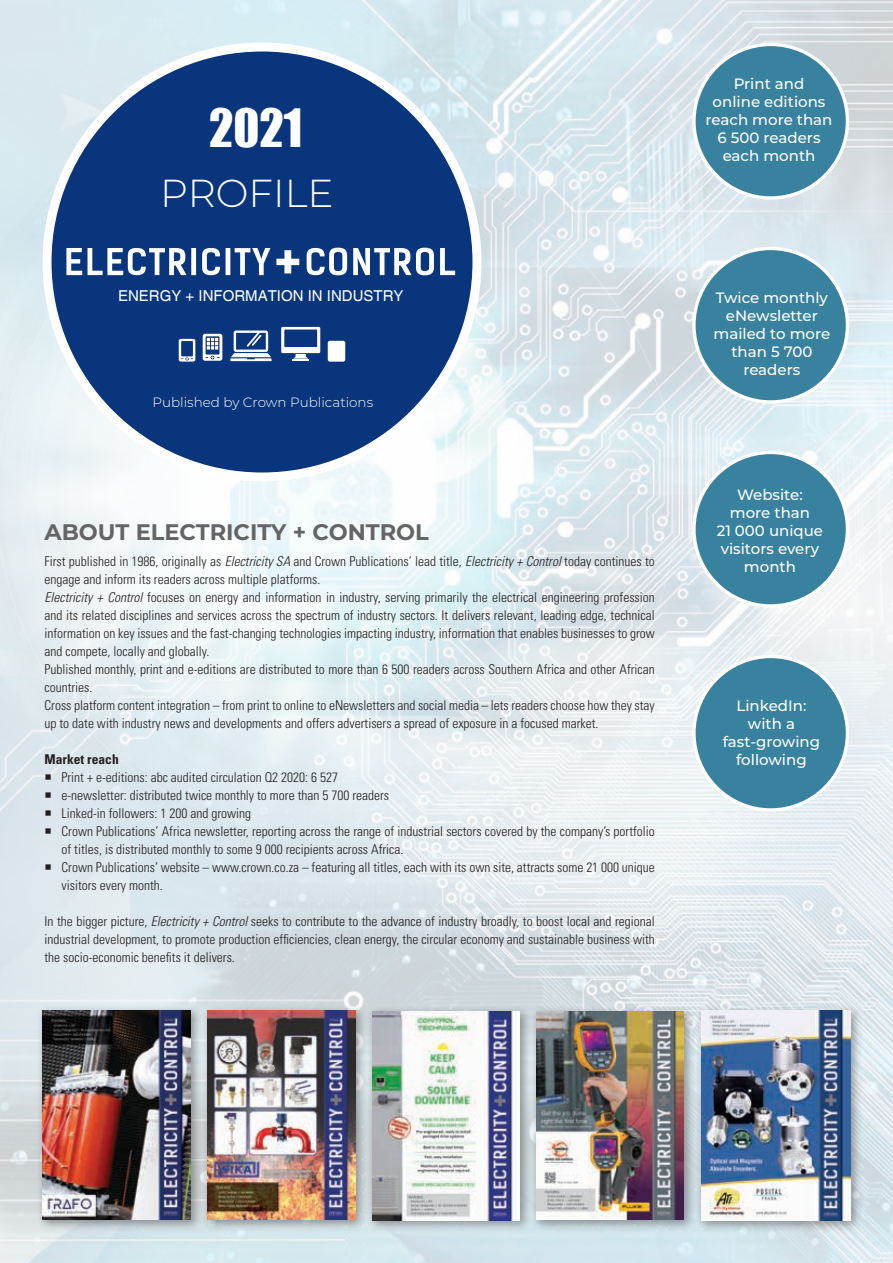
<style>
.page{position:relative;width:893px;height:1263px;background:#fff}
.page>*{position:absolute;margin:0;border:0;box-sizing:border-box;transform-origin:0 0}
.t1{font:48.6px "Impact";color:#fff}
.t2{font:300 39px "Montserrat";color:#fff}
.t3{font:700 22.5px "Montserrat";color:#636466}
.t4{font:500 15px/18px "Montserrat";color:#fff;text-align:center}
.t5{font:15px "Helvetica";color:#fff}
.t6{font:300 condensed 13.5px/18px "Univers";color:#231f20}
.t7{font:300 13.5px "Montserrat";color:#fff}
.t8{font:700 condensed 13.5px "Univers";color:#231f20}
.s1{font-style:italic}
</style>
<div class="page">
<img style="left:0;top:0;width:893px;height:1263px">
<div style="left:48px;top:48px;width:428px;height:428px;background:#09357d;border-radius:50%"></div>
<svg style="left:281px;top:327px;width:39px;height:34px"></svg>
<svg style="left:203px;top:334px;width:19px;height:27px"></svg>
<svg style="left:179px;top:339px;width:16px;height:23px"></svg>
<svg style="left:230px;top:330px;width:42px;height:31px"></svg>
<div style="left:328px;top:341px;width:17px;height:21px;background:#fff;border-radius:2px"></div>
<svg style="left:66px;top:248px;width:389px;height:27px"></svg>
<div style="left:694px;top:44px;width:153px;height:154px;background:#38829f;border-radius:50%"></div>
<div style="left:692px;top:43px;width:157px;height:157px;border:3px solid #fff;border-radius:50%"></div>
<div style="left:694px;top:452px;width:153px;height:154px;background:#38829f;border-radius:50%"></div>
<div style="left:692px;top:451px;width:157px;height:157px;border:3px solid #fff;border-radius:50%"></div>
<div style="left:694px;top:248px;width:153px;height:154px;background:#38829f;border-radius:50%"></div>
<div style="left:692px;top:247px;width:157px;height:157px;border:3px solid #fff;border-radius:50%"></div>
<div style="left:694px;top:656px;width:153px;height:154px;background:#38829f;border-radius:50%"></div>
<div style="left:692px;top:655px;width:157px;height:157px;border:3px solid #fff;border-radius:50%"></div>
<div style="left:36px;top:1003px;width:166px;height:228px;background:#231f20;opacity:.4"></div>
<img style="left:43px;top:1010px;width:147px;height:209px">
<div style="left:201px;top:1003px;width:166px;height:228px;background:#231f20;opacity:.4"></div>
<img style="left:207px;top:1010px;width:148px;height:209px">
<div style="left:366px;top:1005px;width:166px;height:228px;background:#231f20;opacity:.4"></div>
<img style="left:372px;top:1012px;width:148px;height:208px">
<div style="left:530px;top:1005px;width:166px;height:227px;background:#231f20;opacity:.4"></div>
<img style="left:536px;top:1011px;width:148px;height:208px">
<div style="left:695px;top:1003px;width:168px;height:229px;background:#231f20;opacity:.4"></div>
<img style="left:702px;top:1010px;width:148px;height:210px">
<h1 class="t1" style="left:209px;top:91px;width:95px">2021</h1>
<h2 class="t2" style="left:160px;top:167px;width:175px">PROFILE</h2>
<p class="t5" style="left:118px;top:287px;width:287px">ENERGY + INFORMATION IN INDUSTRY</p>
<p class="t7" style="left:152px;top:393px;width:222px">Published by Crown Publications</p>
<h3 class="t3" style="left:45px;top:515px;width:386px">ABOUT ELECTRICITY + CONTROL</h3>
<p class="t6" style="left:45px;top:552px;width:612px">First published in 1986, originally as <span class="s1">Electricity SA</span> and Crown Publications’ lead title, <span class="s1">Electricity + Control</span> today continues to engage and inform its readers across multiple platforms.<br><span class="s1">Electricity + Control</span> focuses on energy and information in industry, serving primarily the electrical engineering profession and its related disciplines and services across the spectrum of industry sectors. It delivers relevant, leading edge, technical information on key issues and the fast-changing technologies impacting industry, information that enables businesses to grow and compete, locally and globally.<br>Published monthly, print and e-editions are distributed to more than 6 500 readers across Southern Africa and other African countries.<br>Cross platform content integration – from print to online to eNewsletters and social media – lets readers choose how they stay up to date with industry news and developments and offers advertisers a spread of exposure in a focused market.</p>
<p class="t8" style="left:45px;top:751px;width:76px">Market reach</p>
<p class="t6" style="left:45px;top:768px;width:295px">○ Print + e-editions: abc audited circulation Q2 2020: 6 527</p>
<p class="t6" style="left:45px;top:786px;width:346px">○ e-newsletter: distributed twice monthly to more than 5 700 readers</p>
<p class="t6" style="left:45px;top:804px;width:208px">○ Linked-in followers: 1 200 and growing</p>
<p class="t6" style="left:62px;top:822px;width:595px;text-indent:-17px">○ Crown Publications’ Africa newsletter, reporting across the range of industrial sectors covered by the company’s portfolio of titles, is distributed monthly to some 9 000 recipients across Africa.</p>
<p class="t6" style="left:62px;top:858px;width:595px;text-indent:-17px">○ Crown Publications’ website – www.crown.co.za – featuring all titles, each with its own site, attracts some 21 000 unique visitors every month.</p>
<p class="t6" style="left:45px;top:912px;width:612px;text-align:justify">In the bigger picture, <span class="s1">Electricity + Control</span> seeks to contribute to the advance of industry broadly, to boost local and regional industrial development, to promote production efficiencies, clean energy, the circular economy and sustainable business with the socio-economic benefits it delivers.</p>
<p class="t4" style="left:706px;top:74px;width:128px">Print and<br>online editions reach more than<br>6 500 readers each month</p>
<p class="t4" style="left:713px;top:288px;width:118px">Twice monthly eNewsletter mailed to more than 5 700 readers</p>
<p class="t4" style="left:717px;top:485px;width:108px">Website: more than<br>21 000 unique visitors every month</p>
<p class="t4" style="left:723px;top:696px;width:99px">LinkedIn: with a fast-growing following</p>
</div>
